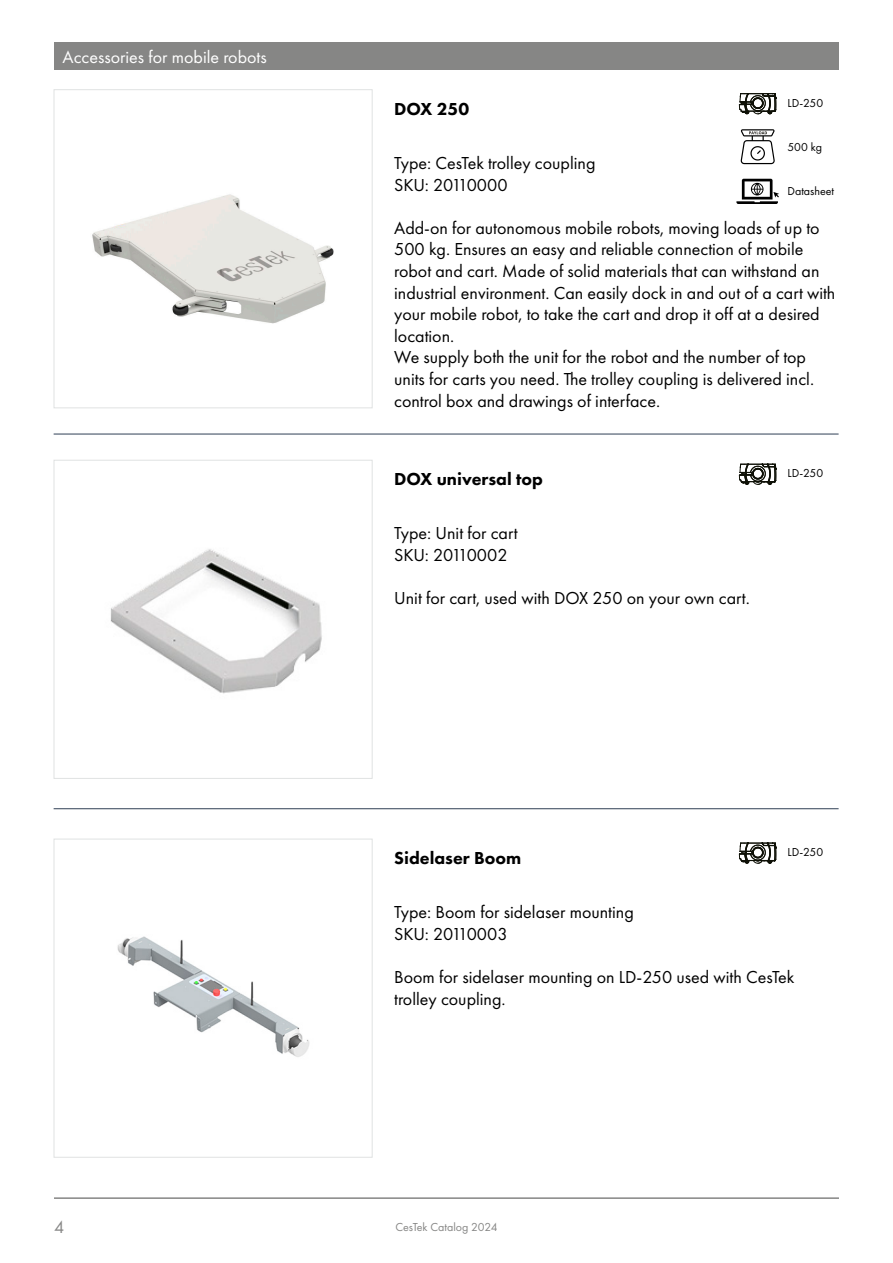
<style>
.page{position:relative;width:893px;height:1263px;background:#fff}
.page>*{position:absolute;margin:0;border:0;box-sizing:border-box;transform-origin:0 0}
.t1{font:18px/21.6px "Futura PT";color:#000}
.t2{font:18px "Futura PT";letter-spacing:-.02em;color:#000}
.t3{font:800 18px "Futura PT";color:#000}
.t4{font:18px "Futura PT";color:#fff}
.t5{font:18px "Futura PT";color:#868685}
.t6{font:12px "Futura PT";color:#000}
.t7{font:12px "Futura PT";color:#868685}
</style>
<div class="page">
<hr style="left:54px;top:1197px;width:785px;height:2px;background:#868685">
<img style="left:92px;top:194px;width:242px;height:130px">
<div style="left:54px;top:89px;width:319px;height:319px;border:1px solid #e0e2e2"></div>
<img style="left:110px;top:549px;width:212px;height:145px">
<div style="left:54px;top:460px;width:319px;height:319px;border:1px solid #e0e2e2"></div>
<img style="left:117px;top:936px;width:193px;height:121px">
<div style="left:54px;top:839px;width:319px;height:318px;border:1px solid #e0e2e2"></div>
<div style="left:54px;top:43px;width:785px;height:27px;background:#868685"></div>
<hr style="left:54px;top:434px;width:785px;height:1px;background:#304055">
<hr style="left:54px;top:808px;width:785px;height:1px;background:#304055">
<svg style="left:739px;top:93px;width:38px;height:22px"></svg>
<svg style="left:741px;top:129px;width:34px;height:35px"></svg>
<svg style="left:739px;top:464px;width:38px;height:21px"></svg>
<svg style="left:739px;top:843px;width:38px;height:21px"></svg>
<svg style="left:736px;top:179px;width:43px;height:25px"></svg>
<p class="t4" style="left:63px;top:47px;width:206px">Accessories for mobile robots</p>
<p class="t6" style="left:787px;top:96px;width:37px">LD-250</p>
<p class="t6" style="left:787px;top:140px;width:36px">500 kg</p>
<p class="t3" style="left:394px;top:97px;width:76px">DOX 250</p>
<p class="t1" style="left:394px;top:152px;width:203px">Type: CesTek trolley coupling</p>
<p class="t2" style="left:394px;top:174px;width:115px">SKU: 20110000</p>
<p class="t1" style="left:394px;top:217px;width:443px">Add-on for autonomous mobile robots, moving loads of up to 500 kg. Ensures an easy and reliable connection of mobile robot and cart. Made of solid materials that can withstand an industrial environment. Can easily dock in and out of a cart with your mobile robot, to take the cart and drop it off at a desired location.</p>
<p class="t1" style="left:394px;top:346px;width:421px">We supply both the unit for the robot and the number of top units for carts you need. The trolley coupling is delivered incl. control box and drawings of interface.</p>
<p class="t6" style="left:787px;top:184px;width:48px">Datasheet</p>
<p class="t3" style="left:394px;top:468px;width:150px">DOX universal top</p>
<p class="t1" style="left:394px;top:523px;width:125px">Type: Unit for cart</p>
<p class="t2" style="left:394px;top:544px;width:115px">SKU: 20110002</p>
<p class="t1" style="left:394px;top:587px;width:357px">Unit for cart, used with DOX 250 on your own cart.</p>
<p class="t6" style="left:787px;top:466px;width:37px">LD-250</p>
<p class="t3" style="left:394px;top:847px;width:129px">Sidelaser Boom</p>
<p class="t6" style="left:787px;top:845px;width:37px">LD-250</p>
<p class="t1" style="left:394px;top:901px;width:241px">Type: Boom for sidelaser mounting</p>
<p class="t2" style="left:394px;top:923px;width:115px">SKU: 20110003</p>
<p class="t1" style="left:394px;top:966px;width:402px">Boom for sidelaser mounting on LD-250 used with CesTek</p>
<p class="t1" style="left:394px;top:988px;width:113px">trolley coupling.</p>
<p class="t5" style="left:54px;top:1216px;width:12px">4</p>
<p class="t7" style="left:395px;top:1220px;width:104px">CesTek Catalog 2024</p>
</div>
